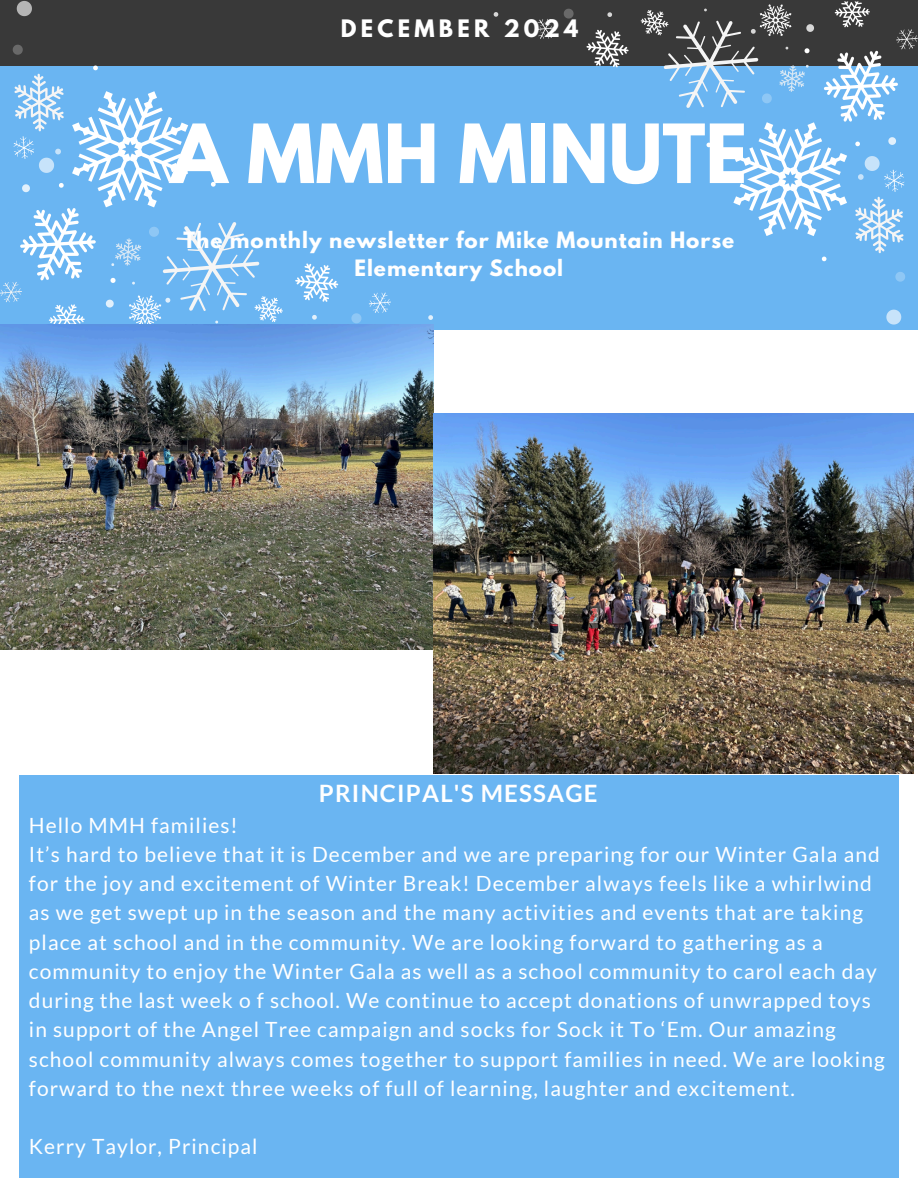
<style>
.page{position:relative;width:918px;height:1188px;background:#fff}
.page>*{position:absolute;margin:0;border:0;box-sizing:border-box;transform-origin:0 0}
.t1{font:700 72.3px "League Spartan";color:#fff}
.t2{font:700 24px "Lato";letter-spacing:.05em;color:#fff}
.t3{font:700 21.3px "League Spartan";letter-spacing:.2em;color:#fff}
.t4{font:21px/29.2px "Lato";letter-spacing:.05em;color:#fff}
.t5{font:700 19.95px/28.2px "League Spartan";letter-spacing:.05em;color:#fff;text-align:center}
</style>
<div class="page">
<div style="left:0;top:23px;width:918px;height:307px;background:#6ab5f2"></div>
<div style="left:0;top:0;width:918px;height:66px;background:#393939"></div>
<div style="left:19px;top:775px;width:880px;height:402px;background:#6ab5f2"></div>
<svg style="left:369px;top:293px;width:22px;height:20px"></svg>
<svg style="left:312px;top:315px;width:5px;height:5px"></svg>
<svg style="left:428px;top:315px;width:5px;height:5px"></svg>
<svg style="left:13px;top:45px;width:10px;height:10px"></svg>
<svg style="left:351px;top:313px;width:10px;height:10px"></svg>
<svg style="left:17px;top:1px;width:15px;height:15px"></svg>
<svg style="left:295px;top:263px;width:43px;height:39px"></svg>
<svg style="left:0;top:66px;width:283px;height:259px"></svg>
<svg style="left:535px;top:19px;width:22px;height:20px"></svg>
<svg style="left:607px;top:12px;width:5px;height:5px"></svg>
<svg style="left:494px;top:12px;width:4px;height:5px"></svg>
<svg style="left:895px;top:272px;width:10px;height:10px"></svg>
<svg style="left:564px;top:9px;width:10px;height:10px"></svg>
<svg style="left:886px;top:310px;width:15px;height:15px"></svg>
<svg style="left:586px;top:30px;width:43px;height:37px"></svg>
<svg style="left:641px;top:1px;width:277px;height:260px"></svg>
<img style="left:0;top:325px;width:433px;height:325px">
<img style="left:433px;top:414px;width:480px;height:360px">
<p class="t3" style="left:341px;top:18px;width:239px">DECEMBER 2024</p>
<h2 class="t1" style="left:171px;top:118px;width:578px">A MMH MINUTE</h2>
<p class="t5" style="left:183px;top:228px;width:552px">The monthly newsletter for Mike Mountain Horse<br>Elementary School</p>
<p class="t2" style="left:319px;top:778px;width:280px">PRINCIPAL'S MESSAGE</p>
<p class="t4" style="left:29px;top:810px;width:210px">Hello MMH families!</p>
<h1 class="t4" style="left:29px;top:839px;width:857px">It’s hard to believe that it is December and we are preparing for our Winter Gala and for the joy and excitement of Winter Break! December always feels like a whirlwind as we get swept up in the season and the many activities and events that are taking place at school and in the community. We are looking forward to gathering as a community to enjoy the Winter Gala as well as a school community to carol each day during the last week o f school. We continue to accept donations of unwrapped toys in support of the Angel Tree campaign and socks for Sock it To ‘Em. Our amazing school community always comes together to support families in need. We are looking forward to the next three weeks of full of learning, laughter and excitement.</h1>
<h3 class="t4" style="left:29px;top:1132px;width:230px">Kerry Taylor, Principal</h3>
</div>
